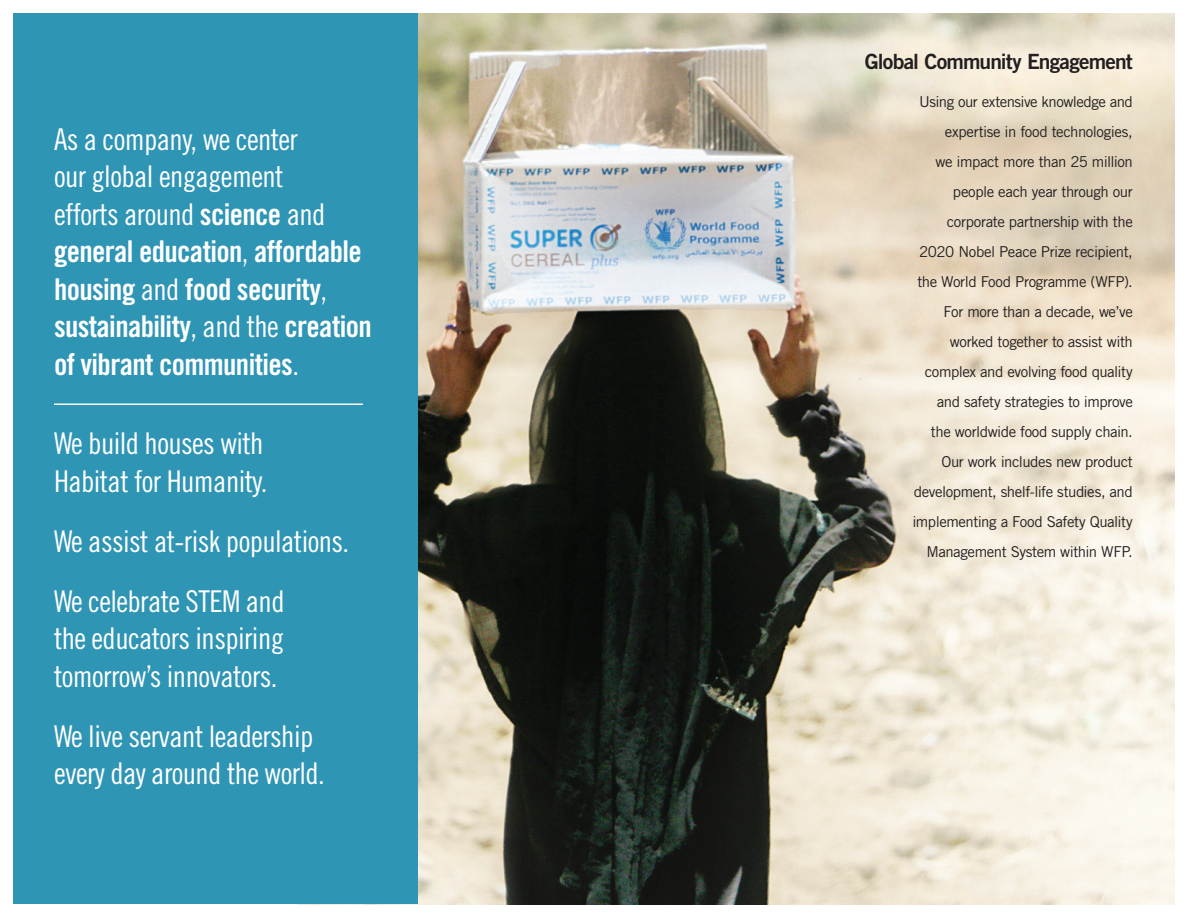
<style>
.page{position:relative;width:1188px;height:918px;background:#fff}
.page>*{position:absolute;margin:0;border:0;box-sizing:border-box;transform-origin:0 0}
.t1{font:30px/60px "Trade Gothic LT Std Cn 18";letter-spacing:-.02em;color:#fff}
.t2{font:30px/37.5px "Trade Gothic LT Std Bd Cn 20";letter-spacing:-.02em;color:#fff}
.t3{font:21px "Trade Gothic LT Std Bd 2";letter-spacing:-.04em;color:#231f20}
.t4{font:15px/30px "Trade Gothic LT Std";letter-spacing:-.03em;color:#231f20;text-align:right}
.s1{font-family:"Trade Gothic LT Std Cn 18"}
</style>
<div class="page">
<img style="left:418px;top:14px;width:756px;height:890px">
<div style="left:14px;top:14px;width:404px;height:890px;background:#2f95b5"></div>
<hr style="left:54px;top:404px;width:309px;height:1px;background:#fff">
<p class="t2" style="left:54px;top:120px;width:319px"><span class="s1">As a company, we center<br>our global engagement<br>efforts around</span> science <span class="s1">and </span>general education<span class="s1">,</span> affordable housing <span class="s1">and</span> food security<span class="s1">, </span>sustainability<span class="s1">, and the</span> creation of vibrant communities<span class="s1">.</span></p>
<p class="t1" style="left:54px;top:413px;width:211px">We build houses with</p>
<p class="t1" style="left:54px;top:451px;width:297px">Habitat for Humanity.<br>We assist at-risk populations.<br>We celebrate STEM and</p>
<p class="t1" style="left:54px;top:619px;width:232px;line-height:37.5px">the educators inspiring tomorrow’s innovators.</p>
<p class="t1" style="left:54px;top:717px;width:272px;line-height:37.5px">We live servant leadership every day around the world.</p>
<p class="t3" style="left:865px;top:49px;width:269px">Global Community Engagement</p>
<p class="t4" style="left:919px;top:86px;width:215px">Using our extensive knowledge and expertise in food technologies,<br>we impact more than 25 million people each year through our corporate partnership with the<br>2020 Nobel Peace Prize recipient,</p>
<p class="t4" style="left:912px;top:266px;width:222px">the World Food Programme (WFP).<br>For more than a decade, we’ve worked together to assist with complex and evolving food quality and safety strategies to improve<br>the worldwide food supply chain.<br>Our work includes new product development, shelf-life studies, and implementing a Food Safety Quality<br>Management System within WFP.</p>
</div>
